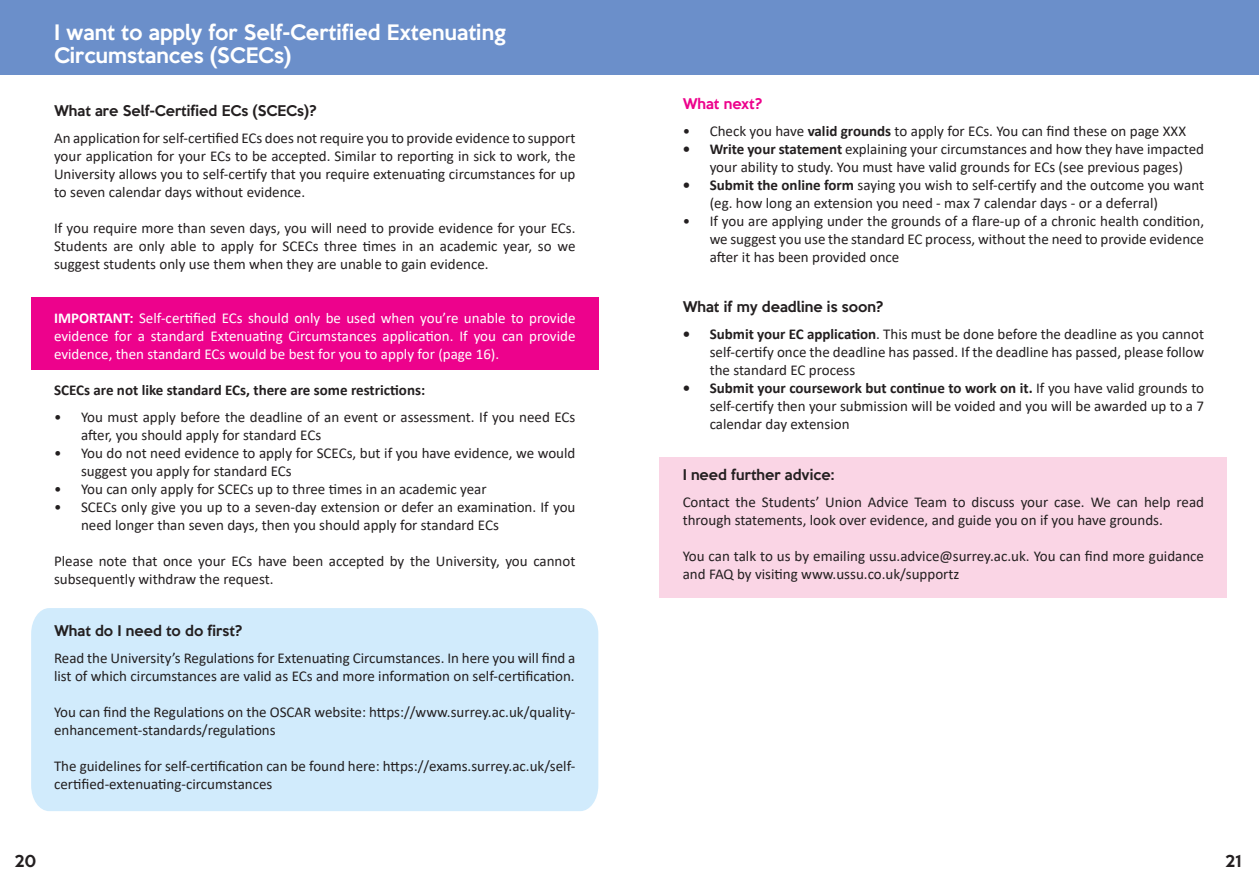
<style>
.page{position:relative;width:1259px;height:893px;background:#fff}
.page>*{position:absolute;margin:0;border:0;box-sizing:border-box;transform-origin:0 0}
.t1{font:500 19.5px/23.4px "Keep Calm";color:#fff}
.t2{font:15px/18px "Calibri";color:#231f20}
.t3{font:15px/18px "Calibri";color:#fff;text-align:justify}
.t4{font:700 15px "Calibri";color:#231f20}
.t5{font:500 15px "Keep Calm";color:#231f20}
.t6{font:500 13.5px "Keep Calm";color:#231f20}
.t7{font:500 13.5px "Keep Calm";color:#ed028c}
.s1{font-weight:700}
</style>
<div class="page">
<div style="left:660px;top:457px;width:567px;height:140px;background:#fad5e5"></div>
<div style="left:31px;top:298px;width:567px;height:72px;background:#ed028c"></div>
<div style="left:31px;top:608px;width:567px;height:203px;background:#d1ebfc"></div>
<div style="left:628px;top:0;width:631px;height:74px;background:#6b8fca"></div>
<div style="left:0;top:0;width:628px;height:74px;background:#6b8fca"></div>
<p class="t1" style="left:54px;top:19px;width:453px">I want to apply for Self-Certified Extenuating<br>Circumstances (SCECs)</p>
<p class="t6" style="left:54px;top:99px;width:264px">What are Self-Certified ECs (SCECs)?</p>
<p class="t2" style="left:54px;top:128px;width:523px;text-align:justify">An application for self-certified ECs does not require you to provide evidence to support your application for your ECs to be accepted. Similar to reporting in sick to work, the University allows you to self-certify that you require extenuating circumstances for up to seven calendar days without evidence.</p>
<p class="t2" style="left:54px;top:218px;width:523px;text-align:justify">If you require more than seven days, you will need to provide evidence for your ECs.<br>Students are only able to apply for SCECs three times in an academic year, so we suggest students only use them when they are unable to gain evidence.</p>
<p class="t3" style="left:54px;top:308px;width:523px"><span class="s1">IMPORTANT:</span> Self-certified ECs should only be used when you’re unable to provide evidence for a standard Extenuating Circumstances application. If you can provide evidence, then standard ECs would be best for you to apply for (page 16).</p>
<p class="t4" style="left:54px;top:379px;width:373px">SCECs are not like standard ECs, there are some restrictions:</p>
<p class="t2" style="left:81px;top:407px;width:496px;text-indent:-27px">• You must apply before the deadline of an event or assessment. If you need ECs after, you should apply for standard ECs</p>
<p class="t2" style="left:81px;top:443px;width:496px;text-indent:-27px">• You do not need evidence to apply for SCECs, but if you have evidence, we would suggest you apply for standard ECs</p>
<p class="t2" style="left:54px;top:479px;width:434px">• You can only apply for SCECs up to three times in an academic year</p>
<p class="t2" style="left:81px;top:497px;width:496px;text-indent:-27px">• SCECs only give you up to a seven-day extension or defer an examination. If you need longer than seven days, then you should apply for standard ECs</p>
<p class="t2" style="left:54px;top:551px;width:523px">Please note that once your ECs have been accepted by the University, you cannot subsequently withdraw the request.</p>
<p class="t6" style="left:54px;top:619px;width:190px">What do I need to do first?</p>
<p class="t2" style="left:54px;top:648px;width:523px">Read the University’s Regulations for Extenuating Circumstances. In here you will find a list of which circumstances are valid as ECs and more information on self-certification.</p>
<p class="t2" style="left:54px;top:702px;width:523px">You can find the Regulations on the OSCAR website: https://www.surrey.ac.uk/quality&shy;enhancement-standards/regulations</p>
<p class="t2" style="left:54px;top:756px;width:523px">The guidelines for self-certification can be found here: https://exams.surrey.ac.uk/self&shy;certified-extenuating-circumstances</p>
<p class="t7" style="left:682px;top:92px;width:81px">What next?</p>
<p class="t2" style="left:682px;top:121px;width:505px">• Check you have <span class="s1">valid grounds</span> to apply for ECs. You can find these on page XXX</p>
<p class="t2" style="left:682px;top:139px;width:523px;text-align:center"><span class="s1">• Write your statement</span> explaining your circumstances and how they have impacted your ability to study. You must have valid grounds for ECs (see previous pages)</p>
<p class="t2" style="left:709px;top:175px;width:496px;text-indent:-27px"><span class="s1">• Submit the online form</span> saying you wish to self-certify and the outcome you want (eg. how long an extension you need - max 7 calendar days - or a deferral)</p>
<p class="t2" style="left:709px;top:211px;width:496px;text-align:justify;text-indent:-27px">• If you are applying under the grounds of a flare-up of a chronic health condition, we suggest you use the standard EC process, without the need to provide evidence after it has been provided once</p>
<p class="t6" style="left:682px;top:295px;width:202px">What if my deadline is soon?</p>
<p class="t2" style="left:709px;top:325px;width:496px;text-align:justify;text-indent:-27px"><span class="s1">• Submit your EC application</span>. This must be done before the deadline as you cannot self-certify once the deadline has passed. If the deadline has passed, please follow the standard EC process</p>
<p class="t2" style="left:709px;top:379px;width:496px;text-align:justify;text-indent:-27px"><span class="s1">• Submit your coursework but continue to work on it.</span> If you have valid grounds to self-certify then your submission will be voided and you will be awarded up to a 7 calendar day extension</p>
<p class="t6" style="left:682px;top:463px;width:153px">I need further advice:</p>
<p class="t2" style="left:682px;top:492px;width:523px">Contact the Students’ Union Advice Team to discuss your case. We can help read through statements, look over evidence, and guide you on if you have grounds.</p>
<p class="t2" style="left:682px;top:546px;width:523px">You can talk to us by emailing ussu.advice@surrey.ac.uk. You can find more guidance and FAQ by visiting www.ussu.co.uk/supportz</p>
<p class="t5" style="left:15px;top:848px;width:23px">20</p>
<p class="t5" style="left:1225px;top:848px;width:18px">21</p>
</div>
